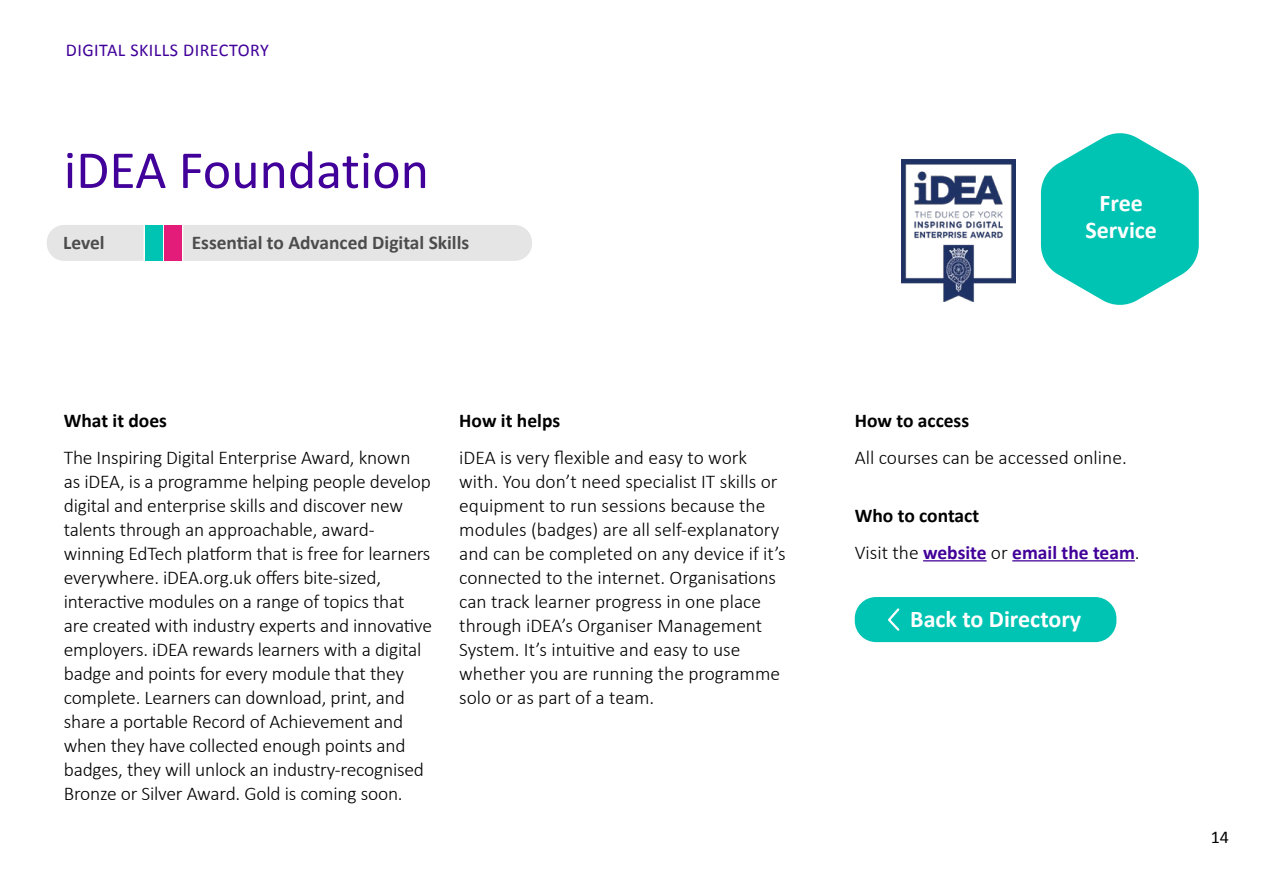
<style>
.page{position:relative;width:1263px;height:893px;background:#fff}
.page>*{position:absolute;margin:0;border:0;box-sizing:border-box;transform-origin:0 0}
.t1{font:54px "Calibri";color:#410099}
.t2{font:700 24px/27px "Calibri";color:#fff;text-align:center}
.t3{font:300 19.5px/24px "Calibri";letter-spacing:-.01em;color:#000}
.t4{font:700 19.5px/36.8px "Calibri";color:#410099}
.t5{font:700 19.5px "Calibri";color:#4c4c4d}
.t6{font:700 19.5px "Calibri";color:#000}
.t7{font:18px "Calibri";letter-spacing:.025em;color:#410099}
.t8{font:18px "Calibri";color:#000}
.s1{color:#000}
.s2{font-weight:300;color:#000}
</style>
<div class="page">
<hr style="left:923px;top:560px;width:63px;height:1px;background:#410099">
<hr style="left:1012px;top:560px;width:123px;height:1px;background:#410099">
<div style="left:47px;top:225px;width:97px;height:36px;background:#e5e5e6"></div>
<div style="left:145px;top:225px;width:17px;height:36px;background:#00c4b3"></div>
<div style="left:165px;top:225px;width:17px;height:36px;background:#e31c79"></div>
<div style="left:183px;top:225px;width:349px;height:36px;background:#e5e5e6"></div>
<svg style="left:1041px;top:133px;width:158px;height:172px"></svg>
<img style="left:902px;top:159px;width:113px;height:142px">
<div style="left:855px;top:597px;width:261px;height:45px;background:#00c4b3;border-radius:21px"></div>
<svg style="left:888px;top:608px;width:12px;height:23px"></svg>
<p class="t7" style="left:66px;top:39px;width:204px">DIGITAL SKILLS DIRECTORY</p>
<h1 class="t1" style="left:64px;top:136px;width:367px">iDEA Foundation</h1>
<p class="t5" style="left:63px;top:228px;width:43px">Level</p>
<p class="t5" style="left:192px;top:229px;width:279px">Essential to Advanced Digital Skills</p>
<p class="t6" style="left:64px;top:407px;width:105px">What it does</p>
<p class="t3" style="left:64px;top:445px;width:370px">The Inspiring Digital Enterprise Award, known<br>as iDEA, is a programme helping people develop digital and enterprise skills and discover new talents through an approachable, award&shy;winning EdTech platform that is free for learners everywhere. iDEA.org.uk offers bite-sized, interactive modules on a range of topics that are created with industry experts and innovative employers. iDEA rewards learners with a digital badge and points for every module that they complete. Learners can download, print, and share a portable Record of Achievement and when they have collected enough points and badges, they will unlock an industry-recognised Bronze or Silver Award. Gold is coming soon.</p>
<p class="t6" style="left:459px;top:407px;width:102px">How it helps</p>
<p class="t3" style="left:459px;top:445px;width:328px">iDEA is very flexible and easy to work with. You don’t need specialist IT skills or equipment to run sessions because the modules (badges) are all self-explanatory and can be completed on any device if it’s connected to the internet. Organisations can track learner progress in one place through iDEA’s Organiser Management System. It’s intuitive and easy to use whether you are running the programme solo or as part of a team.</p>
<p class="t2" style="left:1085px;top:189px;width:73px">Free<br>Service</p>
<p class="t6" style="left:855px;top:407px;width:116px">How to access</p>
<p class="t3" style="left:855px;top:445px;width:274px">All courses can be accessed online.</p>
<p class="t4" style="left:855px;top:496px;width:286px"><span class="s1">Who to contact<br></span><span class="s2">Visit the</span> website <span class="s2">or</span> email the team<span class="s2">.</span></p>
<p class="t2" style="left:910px;top:605px;width:173px">Back to Directory</p>
<p class="t8" style="left:1211px;top:825px;width:20px">14</p>
</div>
